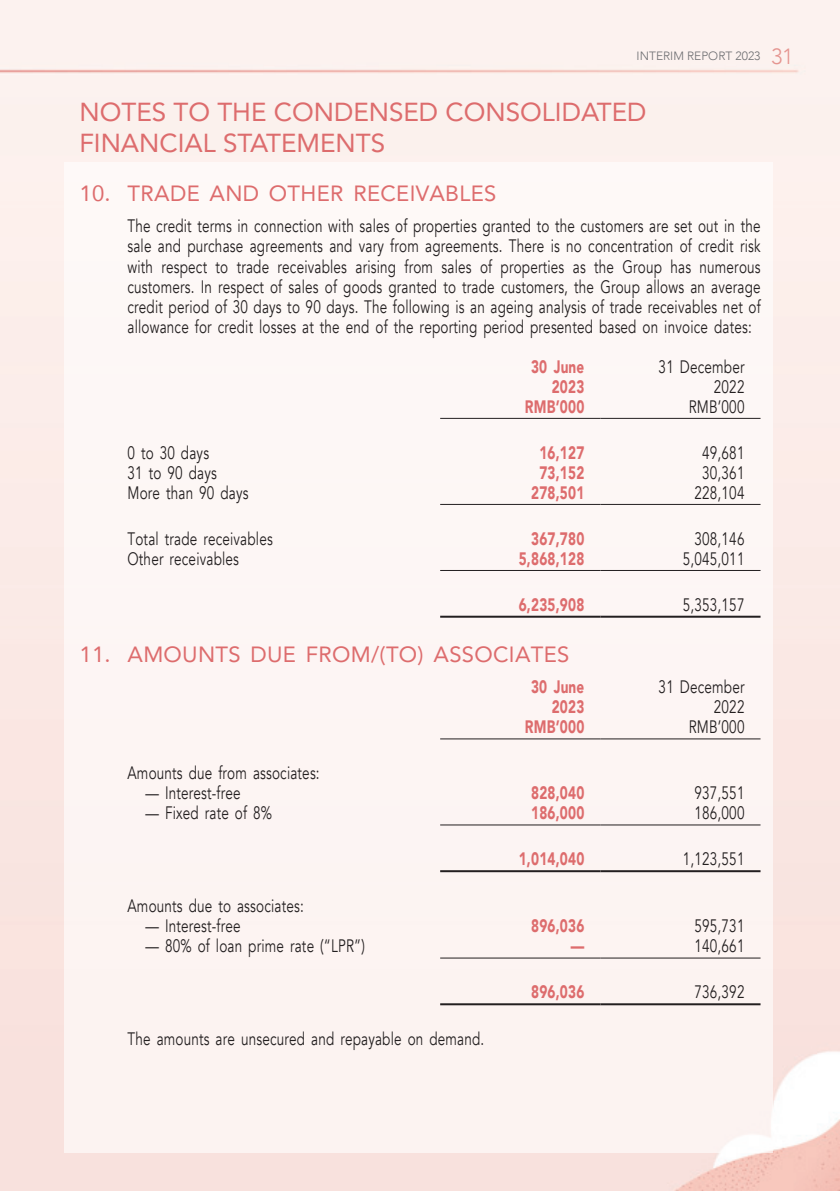
<style>
.page{position:relative;width:840px;height:1191px;background:#fff}
.page>*{position:absolute;margin:0;border:0;box-sizing:border-box;transform-origin:0 0}
.t1{font:26px/31.6px "Avenir";color:#dd6c6d}
._03_H1{font:22px "Avenir";letter-spacing:.015em;color:#dd6c6d}
._01_Body_Text{font:18px/20px "Avenir";letter-spacing:.015em;color:#231f20;text-align:justify;scale:.75 1}
._15_Table_Stub{font:18px "Avenir";letter-spacing:.015em;color:#231f20;scale:.75 1}
._12___P2{font:18px/20px "Avenir";letter-spacing:.015em;color:#231f20;text-align:right;scale:.75 1}
._12___P2-2{font:900 18px/20px "Avenir";letter-spacing:.015em;color:#dd6c6d;text-align:right;scale:.75 1}
.t2{font:300 12px "Avenir";color:#6c6d70}
.s1{font-size:22px;color:#e59590}
</style>
<div class="page">
<div style="left:64px;top:162px;width:708px;height:991px;background:#fdf5f4"></div>
<hr style="left:440px;top:418px;width:160px;height:1px;background:#231f20">
<hr style="left:600px;top:418px;width:160px;height:1px;background:#231f20">
<hr style="left:440px;top:504px;width:160px;height:1px;background:#231f20">
<hr style="left:600px;top:504px;width:160px;height:1px;background:#231f20">
<hr style="left:440px;top:570px;width:160px;height:1px;background:#231f20">
<hr style="left:600px;top:570px;width:160px;height:1px;background:#231f20">
<hr style="left:440px;top:615px;width:160px;height:2px;background:#231f20">
<hr style="left:600px;top:615px;width:160px;height:2px;background:#231f20">
<hr style="left:440px;top:738px;width:160px;height:1px;background:#231f20">
<hr style="left:600px;top:738px;width:160px;height:1px;background:#231f20">
<hr style="left:440px;top:824px;width:160px;height:1px;background:#231f20">
<hr style="left:600px;top:824px;width:160px;height:1px;background:#231f20">
<hr style="left:440px;top:870px;width:160px;height:2px;background:#231f20">
<hr style="left:600px;top:870px;width:160px;height:2px;background:#231f20">
<hr style="left:440px;top:957px;width:160px;height:1px;background:#231f20">
<hr style="left:600px;top:957px;width:160px;height:1px;background:#231f20">
<hr style="left:440px;top:1003px;width:160px;height:2px;background:#231f20">
<hr style="left:600px;top:1003px;width:160px;height:2px;background:#231f20">
<p class="t2" style="left:636px;top:48px;width:158px">INTERIM REPORT 2023 <span class="s1">31</span></p>
<h1 class="t1" style="left:79px;top:95px;width:568px">NOTES TO THE CONDENSED CONSOLIDATED<br>FINANCIAL STATEMENTS</h1>
<p class="_03_H1" style="left:79px;top:176px;width:418px">10. TRADE AND OTHER RECEIVABLES</p>
<p class="_01_Body_Text" style="left:127px;top:217px;width:845px">The credit terms in connection with sales of properties granted to the customers are set out in the sale and purchase agreements and vary from agreements. There is no concentration of credit risk with respect to trade receivables arising from sales of properties as the Group has numerous customers. In respect of sales of goods granted to trade customers, the Group allows an average credit period of 30 days to 90 days. The following is an ageing analysis of trade receivables net of allowance for credit losses at the end of the reporting period presented based on invoice dates:</p>
<p class="_12___P2-2" style="left:531px;top:356px;width:72px">30 June</p>
<p class="_12___P2" style="left:658px;top:357px;width:116px">31 December</p>
<p class="_12___P2-2" style="left:551px;top:376px;width:45px">2023</p>
<p class="_12___P2" style="left:713px;top:377px;width:42px">2022</p>
<p class="_12___P2-2" style="left:524px;top:396px;width:81px">RMB’000</p>
<p class="_12___P2" style="left:688px;top:397px;width:76px">RMB’000</p>
<p class="_15_Table_Stub" style="left:127px;top:442px;width:110px">0 to 30 days</p>
<p class="_12___P2-2" style="left:539px;top:442px;width:61px">16,127</p>
<p class="_12___P2" style="left:701px;top:443px;width:58px">49,681</p>
<p class="_15_Table_Stub" style="left:127px;top:462px;width:120px">31 to 90 days</p>
<p class="_12___P2-2" style="left:539px;top:462px;width:61px">73,152</p>
<p class="_12___P2" style="left:701px;top:463px;width:58px">30,361</p>
<p class="_15_Table_Stub" style="left:127px;top:482px;width:163px">More than 90 days</p>
<p class="_12___P2-2" style="left:531px;top:482px;width:72px">278,501</p>
<p class="_12___P2" style="left:694px;top:483px;width:68px">228,104</p>
<p class="_15_Table_Stub" style="left:127px;top:528px;width:195px">Total trade receivables</p>
<p class="_12___P2-2" style="left:531px;top:528px;width:72px">367,780</p>
<p class="_12___P2" style="left:694px;top:529px;width:68px">308,146</p>
<p class="_15_Table_Stub" style="left:127px;top:548px;width:150px">Other receivables</p>
<p class="_12___P2-2" style="left:518px;top:548px;width:89px">5,868,128</p>
<p class="_12___P2" style="left:682px;top:549px;width:84px">5,045,011</p>
<p class="_12___P2-2" style="left:518px;top:594px;width:89px">6,235,908</p>
<p class="_12___P2" style="left:682px;top:595px;width:84px">5,353,157</p>
<p class="_03_H1" style="left:79px;top:636px;width:491px">11. AMOUNTS DUE FROM/(TO) ASSOCIATES</p>
<p class="_12___P2-2" style="left:531px;top:676px;width:72px">30 June<br>2023</p>
<p class="_12___P2" style="left:658px;top:677px;width:116px">31 December<br>2022</p>
<p class="_12___P2-2" style="left:524px;top:716px;width:81px">RMB’000</p>
<p class="_12___P2" style="left:688px;top:717px;width:76px">RMB’000</p>
<p class="_15_Table_Stub" style="left:127px;top:762px;width:258px">Amounts due from associates:</p>
<p class="_15_Table_Stub" style="left:145px;top:782px;width:128px">— Interest-free</p>
<p class="_12___P2-2" style="left:531px;top:782px;width:72px">828,040</p>
<p class="_12___P2" style="left:694px;top:783px;width:68px">937,551</p>
<p class="_15_Table_Stub" style="left:145px;top:802px;width:170px">— Fixed rate of 8%</p>
<p class="_12___P2-2" style="left:531px;top:802px;width:72px">186,000</p>
<p class="_12___P2" style="left:694px;top:803px;width:68px">186,000</p>
<p class="_12___P2-2" style="left:518px;top:848px;width:89px">1,014,040</p>
<p class="_12___P2" style="left:682px;top:849px;width:84px">1,123,551</p>
<p class="_15_Table_Stub" style="left:127px;top:895px;width:236px">Amounts due to associates:</p>
<p class="_15_Table_Stub" style="left:145px;top:915px;width:128px">— Interest-free</p>
<p class="_12___P2-2" style="left:531px;top:915px;width:72px">896,036</p>
<p class="_12___P2" style="left:694px;top:916px;width:68px">595,731</p>
<p class="_15_Table_Stub" style="left:145px;top:935px;width:294px">— 80% of loan prime rate (“LPR”)</p>
<p class="_12___P2-2" style="left:570px;top:935px;width:19px">—</p>
<p class="_12___P2" style="left:694px;top:936px;width:68px">140,661</p>
<p class="_12___P2-2" style="left:531px;top:981px;width:72px">896,036</p>
<p class="_12___P2" style="left:694px;top:982px;width:68px">736,392</p>
<p class="_01_Body_Text" style="left:127px;top:1029px;width:477px">The amounts are unsecured and repayable on demand.</p>
</div>
